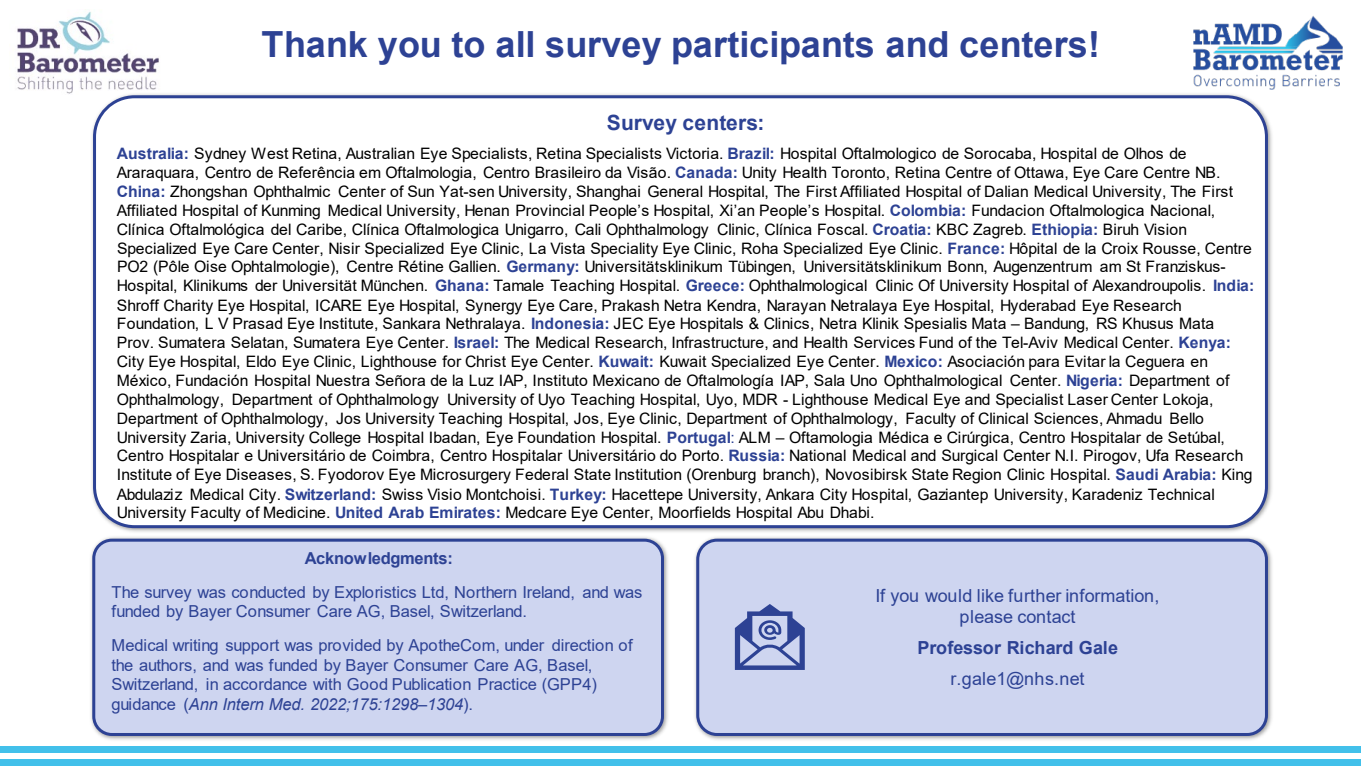
<style>
.page{position:relative;width:1361px;height:766px;background:#fff}
.page>*{position:absolute;margin:0;border:0;box-sizing:border-box;transform-origin:0 0}
.t1{font:700 36px "Arial";letter-spacing:.005em;color:#2d4294}
.t2{font:700 21px "Arial";letter-spacing:.005em;color:#2d4294}
.t3{font:18px/21.8px "Arial";color:#2d4294;text-align:center}
.t4{font:700 18px "Arial";letter-spacing:-.015em;color:#2d4294}
.t5{font:18px "Arial";letter-spacing:.025em;color:#2d4294}
.t6{font:16.5px/19.8px "Arial";letter-spacing:-.01em;color:#2d4294}
.t7{font:700 16.5px "Arial";letter-spacing:-.02em;color:#2d4294}
.t8{font:15.75px/18.9px "Arial";letter-spacing:.01em;color:#000}
.s1{font-weight:700;color:#2d4294}
.s2{color:#2d4294}
.s3{font-style:italic}
</style>
<div class="page">
<div style="left:0;top:746px;width:1360px;height:7px;background:#42c0ea"></div>
<div style="left:0;top:759px;width:1360px;height:7px;background:#42c0ea"></div>
<img style="left:1193px;top:16px;width:149px;height:73px">
<img style="left:17px;top:12px;width:142px;height:82px">
<img style="left:695px;top:537px;width:577px;height:203px">
<div style="left:696px;top:538px;width:572px;height:198px;background:#ced5f0;border:3px solid #2d4294;border-radius:19px"></div>
<img style="left:91px;top:537px;width:577px;height:203px">
<div style="left:92px;top:538px;width:572px;height:198px;background:#ced5f0;border:3px solid #2d4294;border-radius:18px"></div>
<svg style="left:735px;top:604px;width:70px;height:66px"></svg>
<img style="left:87px;top:89px;width:1188px;height:443px">
<div style="left:93px;top:95px;width:1175px;height:433px;background:#fff;border:3px solid #2d4294;border-radius:40px"></div>
<h2 class="t1" style="left:261px;top:19px;width:840px">Thank you to all survey participants and centers!</h2>
<p class="t2" style="left:607px;top:108px;width:159px">Survey centers:</p>
<p class="t8" style="left:117px;top:144px;width:1139px"><span class="s1">Australia:</span> Sydney West Retina, Australian Eye Specialists, Retina Specialists Victoria. <span class="s1">Brazil:</span> Hospital Oftalmologico de Sorocaba, Hospital de Olhos de Araraquara, Centro de Referência em Oftalmologia, Centro Brasileiro da Visão. <span class="s1">Canada:</span> Unity Health Toronto, Retina Centre of Ottawa, Eye Care Centre NB.<br><span class="s1">China:</span> Zhongshan Ophthalmic Center of Sun Yat-sen University, Shanghai General Hospital, The First Affiliated Hospital of Dalian Medical University, The First Affiliated Hospital of Kunming Medical University, Henan Provincial People’s Hospital, Xi’an People’s Hospital. <span class="s1">Colombia:</span> Fundacion Oftalmologica Nacional, Clínica Oftalmológica del Caribe, Clínica Oftalmologica Unigarro, Cali Ophthalmology Clinic, Clínica Foscal. <span class="s1">Croatia:</span> KBC Zagreb. <span class="s1">Ethiopia:</span> Biruh Vision Specialized Eye Care Center, Nisir Specialized Eye Clinic, La Vista Speciality Eye Clinic, Roha Specialized Eye Clinic. <span class="s1">France:</span> Hôpital de la Croix Rousse, Centre PO2 (Pôle Oise Ophtalmologie), Centre Rétine Gallien. <span class="s1">Germany:</span> Universitätsklinikum Tübingen, Universitätsklinikum Bonn, Augenzentrum am St Franziskus-Hospital, Klinikums der Universität München. <span class="s1">Ghana:</span> Tamale Teaching Hospital. <span class="s1">Greece:</span> Ophthalmological Clinic Of University Hospital of Alexandroupolis. <span class="s1">India:<br></span>Shroff Charity Eye Hospital, ICARE Eye Hospital, Synergy Eye Care, Prakash Netra Kendra, Narayan Netralaya Eye Hospital, Hyderabad Eye Research Foundation, L V Prasad Eye Institute, Sankara Nethralaya. <span class="s1">Indonesia:</span> JEC Eye Hospitals &amp; Clinics, Netra Klinik Spesialis Mata – Bandung, RS Khusus Mata Prov. Sumatera Selatan, Sumatera Eye Center. <span class="s1">Israel:</span> The Medical Research, Infrastructure, and Health Services Fund of the Tel-Aviv Medical Center. <span class="s1">Kenya:<br></span>City Eye Hospital, Eldo Eye Clinic, Lighthouse for Christ Eye Center. <span class="s1">Kuwait:</span> Kuwait Specialized Eye Center. <span class="s1">Mexico:</span> Asociación para Evitar la Ceguera en México, Fundación Hospital Nuestra Señora de la Luz IAP, Instituto Mexicano de Oftalmología IAP, Sala Uno Ophthalmological Center. <span class="s1">Nigeria:</span> Department of Ophthalmology, Department of Ophthalmology University of Uyo Teaching Hospital, Uyo, MDR - Lighthouse Medical Eye and Specialist Laser Center Lokoja, Department of Ophthalmology, Jos University Teaching Hospital, Jos, Eye Clinic, Department of Ophthalmology, Faculty of Clinical Sciences, Ahmadu Bello University Zaria, University College Hospital Ibadan, Eye Foundation Hospital. <span class="s1">Portugal</span><span class="s2">:</span> ALM – Oftamologia Médica e Cirúrgica, Centro Hospitalar de Setúbal, Centro Hospitalar e Universitário de Coimbra, Centro Hospitalar Universitário do Porto. <span class="s1">Russia:</span> National Medical and Surgical Center N.I. Pirogov, Ufa Research Institute of Eye Diseases, S. Fyodorov Eye Microsurgery Federal State Institution (Orenburg branch), Novosibirsk State Region Clinic Hospital. <span class="s1">Saudi Arabia:</span> King Abdulaziz Medical City. <span class="s1">Switzerland:</span> Swiss Visio Montchoisi. <span class="s1">Turkey:</span> Hacettepe University, Ankara City Hospital, Gaziantep University, Karadeniz Technical University Faculty of Medicine. <span class="s1">United Arab Emirates:</span> Medcare Eye Center, Moorfields Hospital Abu Dhabi.</p>
<p class="t7" style="left:305px;top:546px;width:150px">Acknowledgments:</p>
<p class="t6" style="left:111px;top:582px;width:532px">The survey was conducted by Exploristics Ltd, Northern Ireland, and was funded by Bayer Consumer Care AG, Basel, Switzerland.</p>
<p class="t6" style="left:111px;top:635px;width:523px">Medical writing support was provided by ApotheCom, under direction of the authors, and was funded by Bayer Consumer Care AG, Basel, Switzerland, in accordance with Good Publication Practice (GPP4) guidance (<span class="s3">Ann Intern Med. 2022;175:1298–1304</span>).</p>
<p class="t3" style="left:875px;top:584px;width:286px">If you would like further information, please contact</p>
<p class="t4" style="left:917px;top:635px;width:202px">Professor Richard Gale</p>
<p class="t5" style="left:950px;top:666px;width:136px">r.gale1@nhs.net</p>
</div>
